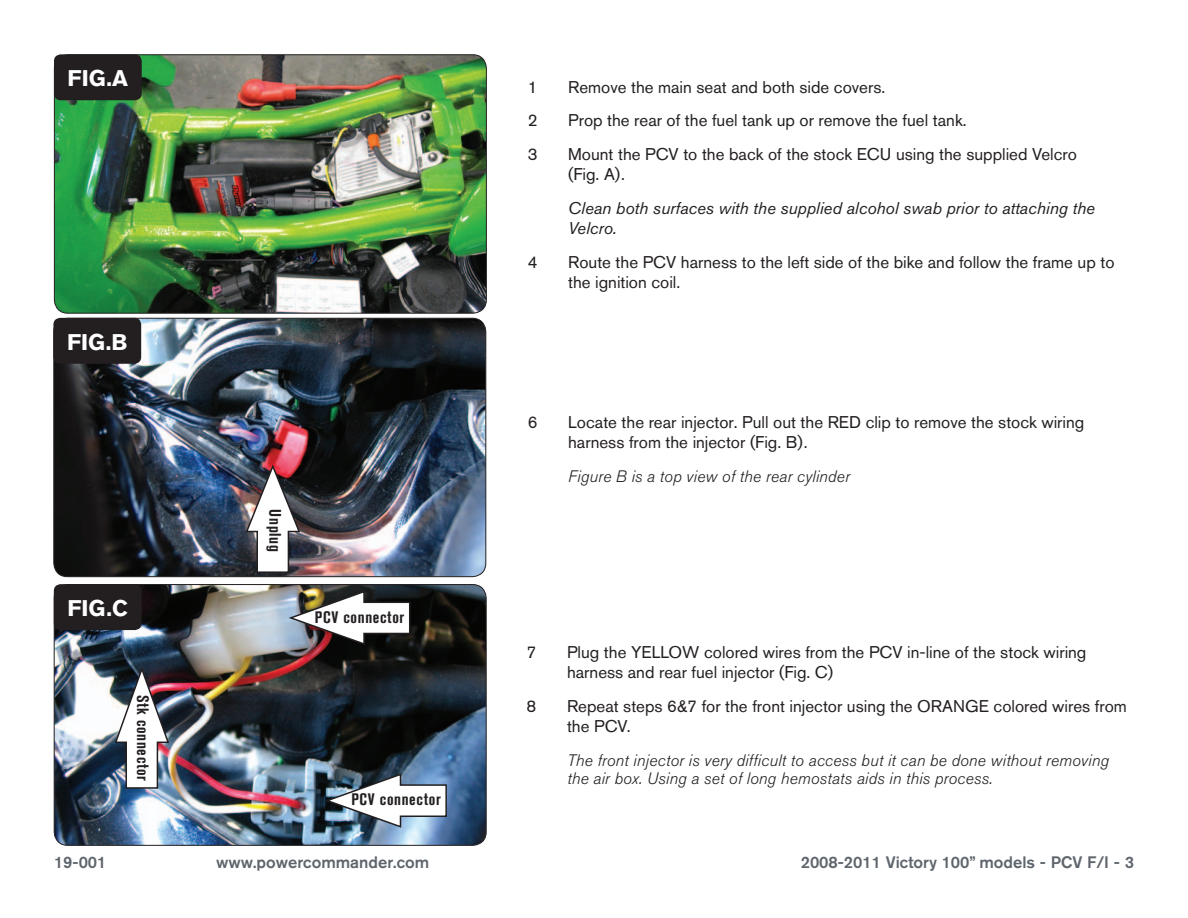
<style>
.page{position:relative;width:1188px;height:918px;background:#fff}
.page>*{position:absolute;margin:0;border:0;box-sizing:border-box;transform-origin:0 0}
.t1{font:700 22.5px "Akzidenz Grotesk BQ";color:#fff}
.Bodycopy{font:16.8px/20.2px "Akzidenz Grotesk BQ";color:#231f20}
.Bodycopy-2{font:italic 16.8px/20.2px "Akzidenz Grotesk BQ";color:#231f20}
.Bodycopy-3{font:italic 300 16.5px/18px "Akzidenz Grotesk BQ";letter-spacing:.01em;color:#231f20}
.t2{font:500 16.5px "Akzidenz Grotesk BQ";color:#5e656c}
.Callouts{font:700 condensed 16.5px "Akzidenz Grotesk BQ";letter-spacing:.04em;color:#231f20}
</style>
<div class="page">
<img style="left:54px;top:318px;width:432px;height:259px">
<div style="left:53px;top:318px;width:433px;height:259px;border:1px solid #231f20;border-radius:14px"></div>
<img style="left:54px;top:55px;width:431px;height:257px">
<div style="left:54px;top:54px;width:433px;height:260px;border:1px solid #231f20;border-radius:14px"></div>
<div style="left:54px;top:54px;width:88px;height:46px;background:#231f20;border-radius:7px"></div>
<div style="left:53px;top:318px;width:88px;height:46px;background:#231f20;border-radius:7px"></div>
<img style="left:245px;top:462px;width:56px;height:112px">
<img style="left:54px;top:585px;width:431px;height:260px">
<div style="left:54px;top:584px;width:433px;height:262px;border:1px solid #231f20;border-radius:14px"></div>
<img style="left:323px;top:772px;width:125px;height:57px">
<img style="left:286px;top:590px;width:125px;height:56px">
<img style="left:114px;top:665px;width:56px;height:124px">
<div style="left:54px;top:584px;width:88px;height:46px;background:#231f20;border-radius:7px"></div>
<p class="t1" style="left:68px;top:65px;width:62px">FIG.A</p>
<p class="t1" style="left:67px;top:329px;width:62px">FIG.B</p>
<p class="t1" style="left:68px;top:595px;width:62px">FIG.C</p>
<p class="Callouts" style="left:152px;top:695px;width:87px;rotate:90deg">Stk connector</p>
<p class="Callouts" style="left:285px;top:509px;width:44px;rotate:90deg">Unplug</p>
<p class="Callouts" style="left:315px;top:608px;width:91px">PCV connector</p>
<p class="Callouts" style="left:351px;top:790px;width:91px">PCV connector</p>
<p class="Bodycopy" style="left:528px;top:76px;width:11px">1</p>
<p class="Bodycopy" style="left:568px;top:76px;width:319px">Remove the main seat and both side covers.</p>
<p class="Bodycopy" style="left:528px;top:110px;width:11px">2</p>
<p class="Bodycopy" style="left:568px;top:110px;width:400px">Prop the rear of the fuel tank up or remove the fuel tank.</p>
<p class="Bodycopy" style="left:528px;top:144px;width:11px">3</p>
<p class="Bodycopy" style="left:568px;top:144px;width:510px">Mount the PCV to the back of the stock ECU using the supplied Velcro (Fig. A).</p>
<p class="Bodycopy-2" style="left:568px;top:198px;width:528px">Clean both surfaces with the supplied alcohol swab prior to attaching the<br>Velcro.</p>
<p class="Bodycopy" style="left:528px;top:252px;width:11px">4</p>
<p class="Bodycopy" style="left:568px;top:252px;width:548px">Route the PCV harness to the left side of the bike and follow the frame up to the ignition coil.</p>
<p class="Bodycopy" style="left:528px;top:412px;width:11px">6</p>
<p class="Bodycopy" style="left:568px;top:412px;width:518px">Locate the rear injector. Pull out the RED clip to remove the stock wiring harness from the injector (Fig. B).</p>
<p class="Bodycopy-3" style="left:568px;top:467px;width:283px">Figure B is a top view of the rear cylinder</p>
<p class="Bodycopy" style="left:527px;top:642px;width:11px">7</p>
<p class="Bodycopy" style="left:567px;top:642px;width:521px">Plug the YELLOW colored wires from the PCV in-line of the stock wiring harness and rear fuel injector (Fig. C)</p>
<p class="Bodycopy" style="left:527px;top:696px;width:11px">8</p>
<p class="Bodycopy" style="left:567px;top:696px;width:561px">Repeat steps 6&amp;7 for the front injector using the ORANGE colored wires from the PCV.</p>
<p class="Bodycopy-3" style="left:567px;top:752px;width:543px">The front injector is very difficult to access but it can be done without removing the air box. Using a set of long hemostats aids in this process.</p>
<p class="t2" style="left:54px;top:852px;width:54px">19-001</p>
<p class="t2" style="left:216px;top:852px;width:215px">www.powercommander.com</p>
<p class="t2" style="left:801px;top:852px;width:335px">2008-2011 Victory 100” models - PCV F/I - 3</p>
</div>
